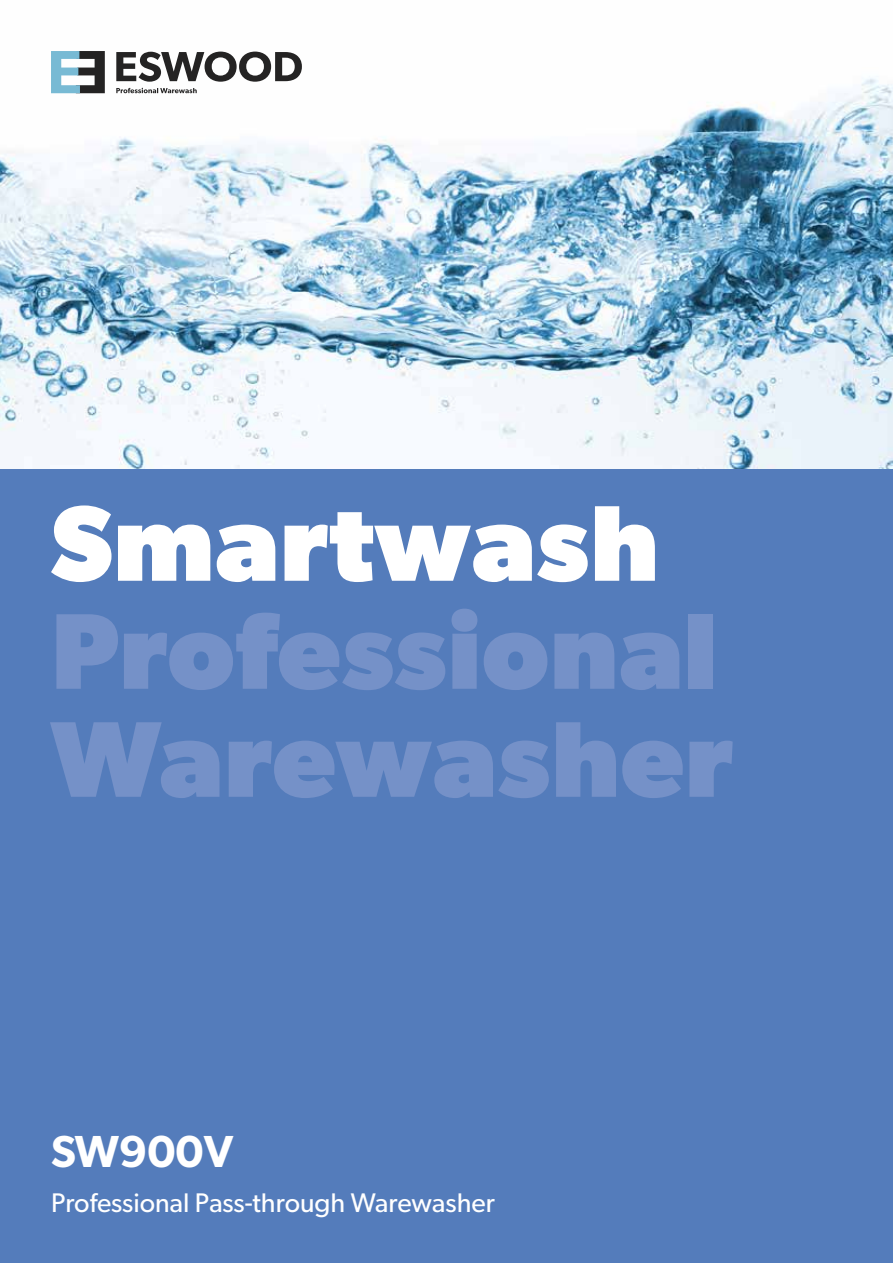
<style>
.page{position:relative;width:893px;height:1263px;background:#fff}
.page>*{position:absolute;margin:0;border:0;box-sizing:border-box;transform-origin:0 0}
.t1{font:700 108px/108px "Gibson";letter-spacing:.01em;color:#7591c8}
.t2{font:700 108px "Gibson";letter-spacing:.01em;color:#fff}
.t3{font:600 45px "Gibson";color:#fff}
.t4{font:27px "Gibson";color:#fff}
</style>
<div class="page">
<img style="left:0;top:51px;width:893px;height:419px">
<div style="left:0;top:470px;width:893px;height:793px;background:#547cbb"></div>
<svg style="left:116px;top:52px;width:186px;height:30px"></svg>
<svg style="left:51px;top:51px;width:54px;height:42px"></svg>
<svg style="left:116px;top:88px;width:81px;height:5px"></svg>
<h1 class="t2" style="left:51px;top:479px;width:609px">Smartwash</h1>
<h1 class="t1" style="left:51px;top:595px;width:683px">Professional<br>Warewasher</h1>
<h2 class="t3" style="left:51px;top:1124px;width:184px">SW900V</h2>
<p class="t4" style="left:51px;top:1186px;width:445px">Professional Pass-through Warewasher</p>
</div>
